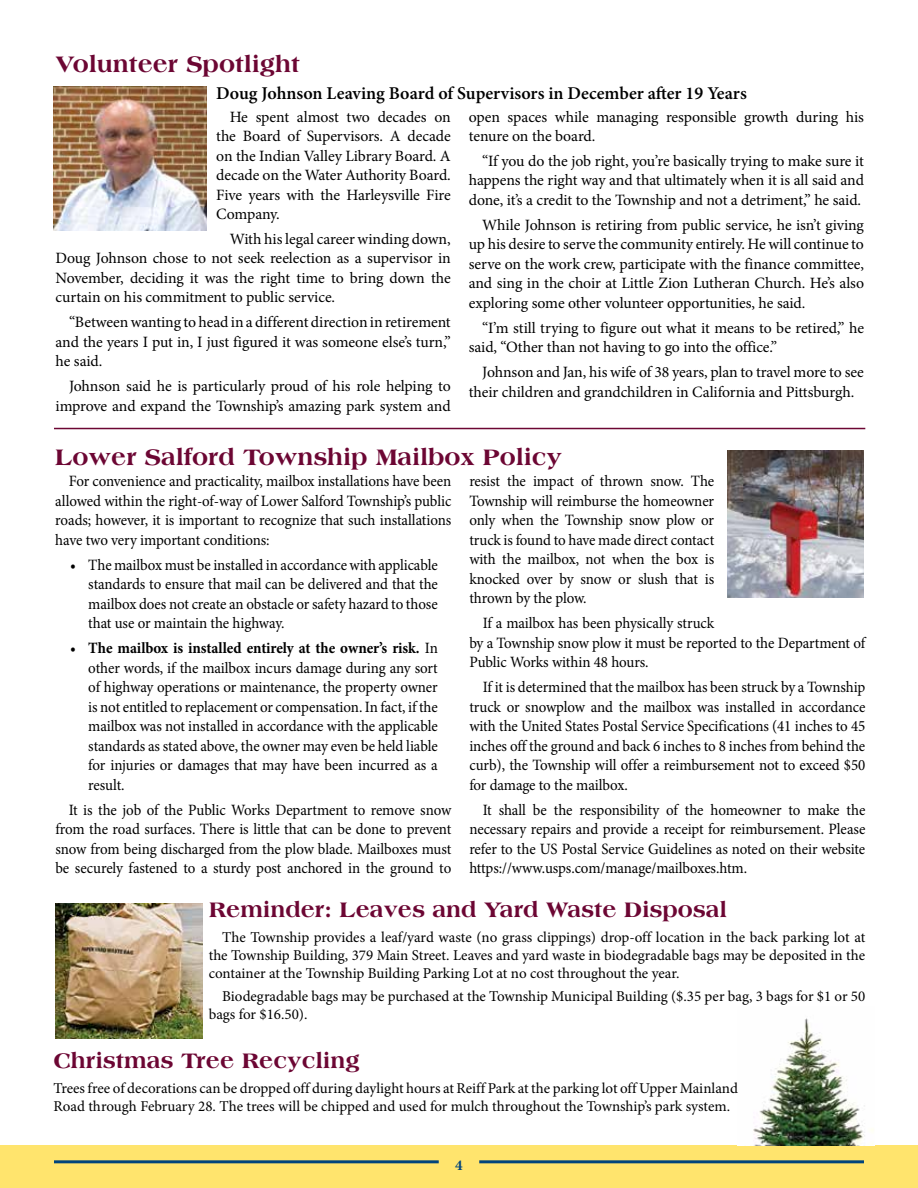
<style>
.page{position:relative;width:918px;height:1188px;background:#fff}
.page>*{position:absolute;margin:0;border:0;box-sizing:border-box;transform-origin:0 0}
.t1{font:800 24px "Americana";color:#6c0633}
.t2{font:800 22.5px "Americana";color:#6c0633}
.t3{font:600 18px "Minion Pro";color:#000}
.t4{font:15.75px/19.5px "Minion Pro";letter-spacing:-.01em;color:#000;text-align:justify;scale:.95 1}
.t5{font:15.75px/19.5px "Minion Pro";letter-spacing:-.01em;color:#000;text-align:justify}
.t6{font:15px/18px "Minion Pro";color:#000}
.t7{font:700 15px "Minion Pro";color:#00447c}
.s1{font-weight:700}
</style>
<div class="page">
<div style="left:0;top:1145px;width:918px;height:43px;background:#ffe46d"></div>
<hr style="left:54px;top:1160px;width:385px;height:3px;background:#00447c">
<hr style="left:479px;top:1160px;width:385px;height:3px;background:#00447c">
<img style="left:54px;top:86px;width:153px;height:145px">
<img style="left:753px;top:1018px;width:120px;height:127px">
<img style="left:728px;top:451px;width:136px;height:147px">
<img style="left:55px;top:904px;width:147px;height:135px">
<hr style="left:54px;top:428px;width:811px;height:1px;background:#6c0633">
<h1 class="t1" style="left:56px;top:50px;width:246px">Volunteer Spotlight</h1>
<p class="t3" style="left:216px;top:81px;width:532px">Doug Johnson Leaving Board of Supervisors in December after 19 Years</p>
<p class="t5" style="left:216px;top:107px;width:236px;text-indent:13px">He spent almost two decades on the Board of Supervisors. A decade on the Indian Valley Library Board. A decade on the Water Authority Board.<br>Five years with the Harleysville Fire Company.</p>
<p class="t5" style="left:56px;top:229px;width:397px;text-indent:174px">With his legal career winding down, Doug Johnson chose to not seek reelection as a supervisor in November, deciding it was the right time to bring down the curtain on his commitment to public service.</p>
<p class="t5" style="left:56px;top:313px;width:397px;text-indent:13px">“Between wanting to head in a different direction in retirement and the years I put in, I just figured it was someone else’s turn,” he said.</p>
<p class="t5" style="left:56px;top:377px;width:397px;text-align:right">Johnson said he is particularly proud of his role helping to improve and expand the Township’s amazing park system and</p>
<p class="t5" style="left:469px;top:107px;width:397px">open spaces while managing responsible growth during his tenure on the board.</p>
<p class="t5" style="left:469px;top:151px;width:397px;text-indent:13px">“If you do the job right, you’re basically trying to make sure it happens the right way and that ultimately when it is all said and done, it’s a credit to the Township and not a detriment,” he said.</p>
<p class="t5" style="left:469px;top:215px;width:397px;text-indent:13px">While Johnson is retiring from public service, he isn’t giving up his desire to serve the community entirely. He will continue to serve on the work crew, participate with the finance committee, and sing in the choir at Little Zion Lutheran Church. He’s also exploring some other volunteer opportunities, he said.</p>
<p class="t5" style="left:469px;top:318px;width:397px;text-indent:13px">“I’m still trying to figure out what it means to be retired,” he said, “Other than not having to go into the office.”</p>
<p class="t5" style="left:469px;top:362px;width:397px;text-indent:13px">Johnson and Jan, his wife of 38 years, plan to travel more to see their children and grandchildren in California and Pittsburgh.</p>
<h1 class="t1" style="left:55px;top:443px;width:508px">Lower Salford Township Mailbox Policy</h1>
<p class="t4" style="left:55px;top:472px;width:418px;text-indent:13px">For convenience and practicality, mailbox installations have been allowed within the right-of-way of Lower Salford Township’s public roads; however, it is important to recognize that such installations have two very important conditions:</p>
<p class="t4" style="left:88px;top:555px;width:369px;text-indent:-18px">• The mailbox must be installed in accordance with applicable standards to ensure that mail can be delivered and that the mailbox does not create an obstacle or safety hazard to those that use or maintain the highway.</p>
<p class="t4" style="left:88px;top:639px;width:369px;text-indent:-18px">• <span class="s1">The mailbox is installed entirely at the owner’s risk.</span> In other words, if the mailbox incurs damage during any sort of highway operations or maintenance, the property owner is not entitled to replacement or compensation. In fact, if the mailbox was not installed in accordance with the applicable standards as stated above, the owner may even be held liable for injuries or damages that may have been incurred as a result.</p>
<p class="t4" style="left:55px;top:800px;width:418px;text-indent:13px">It is the job of the Public Works Department to remove snow from the road surfaces. There is little that can be done to prevent snow from being discharged from the plow blade. Mailboxes must be securely fastened to a sturdy post anchored in the ground to</p>
<p class="t4" style="left:469px;top:472px;width:259px">resist the impact of thrown snow. The Township will reimburse the homeowner only when the Township snow plow or truck is found to have made direct contact with the mailbox, not when the box is knocked over by snow or slush that is thrown by the plow.</p>
<p class="t4" style="left:469px;top:614px;width:418px;text-align:left;text-indent:13px">If a mailbox has been physically struck<br>by a Township snow plow it must be reported to the Department of<br>Public Works within 48 hours.</p>
<p class="t4" style="left:469px;top:677px;width:418px;text-indent:13px">If it is determined that the mailbox has been struck by a Township truck or snowplow and the mailbox was installed in accordance with the United States Postal Service Specifications (41 inches to 45 inches off the ground and back 6 inches to 8 inches from behind the curb), the Township will offer a reimbursement not to exceed $50 for damage to the mailbox.</p>
<p class="t4" style="left:469px;top:800px;width:418px;text-indent:13px">It shall be the responsibility of the homeowner to make the necessary repairs and provide a receipt for reimbursement. Please refer to the US Postal Service Guidelines as noted on their website https://www.usps.com/manage/mailboxes.htm.</p>
<h2 class="t2" style="left:209px;top:896px;width:520px">Reminder: Leaves and Yard Waste Disposal</h2>
<p class="t6" style="left:209px;top:928px;width:658px;text-align:justify;text-indent:14px">The Township provides a leaf/yard waste (no grass clippings) drop-off location in the back parking lot at the Township Building, 379 Main Street. Leaves and yard waste in biodegradable bags may be deposited in the container at the Township Building Parking Lot at no cost throughout the year.</p>
<p class="t6" style="left:209px;top:987px;width:658px;text-indent:14px">Biodegradable bags may be purchased at the Township Municipal Building ($.35 per bag, 3 bags for $1 or 50 bags for $16.50).</p>
<h2 class="t2" style="left:53px;top:1047px;width:308px">Christmas Tree Recycling</h2>
<p class="t6" style="left:53px;top:1079px;width:686px">Trees free of decorations can be dropped off during daylight hours at Reiff Park at the parking lot off Upper Mainland<br>Road through February 28. The trees will be chipped and used for mulch throughout the Township’s park system.</p>
<p class="t7" style="left:455px;top:1154px;width:9px">4</p>
</div>
